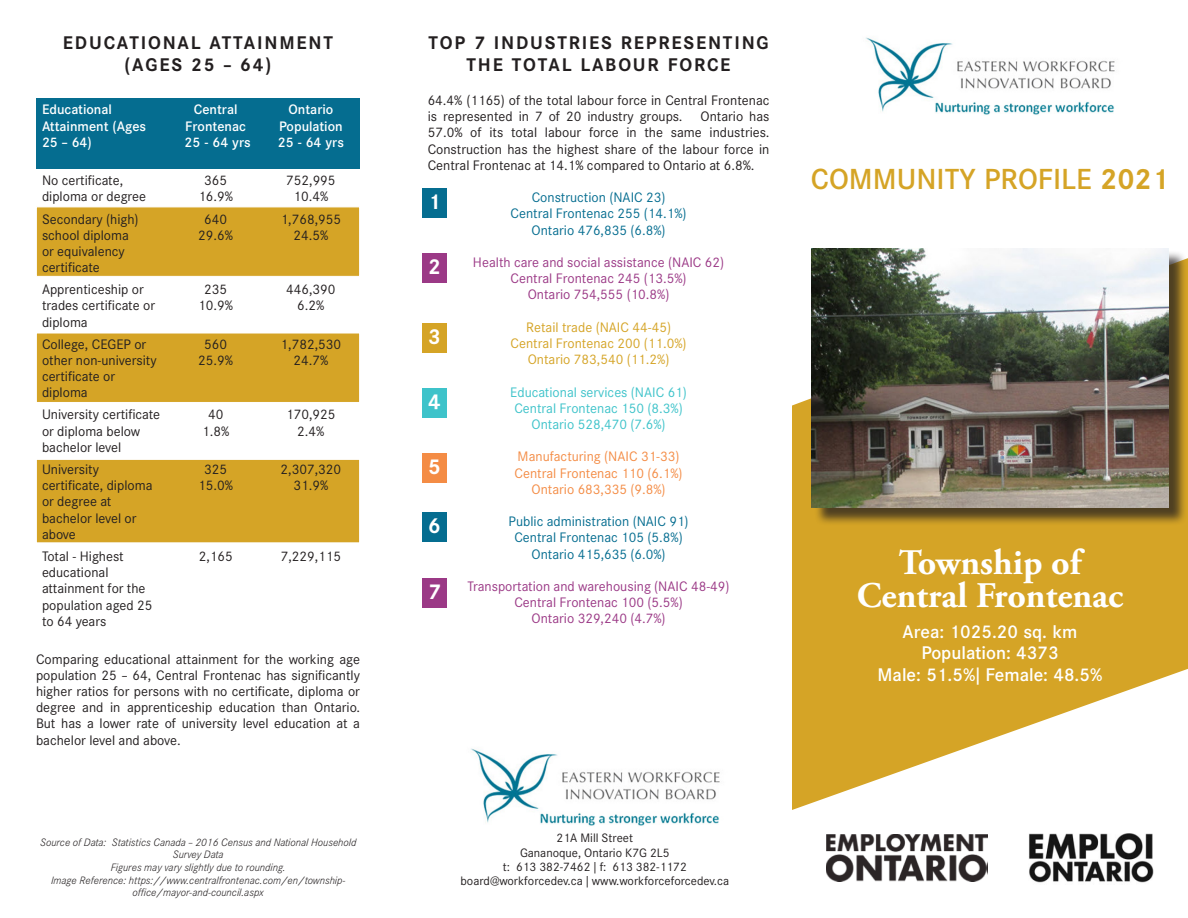
<style>
.page{position:relative;width:1188px;height:918px;background:#fff}
.page>*{position:absolute;margin:0;border:0;box-sizing:border-box;transform-origin:0 0}
.heading{font:700 36px "Adobe Garamond Pro";color:#fff}
.t1{font:500 28.5px "Corporate S";color:#d5a426}
.t2{font:700 21px "Corporate S";color:#fff}
.t3{font:700 18px/21.6px "Corporate S";letter-spacing:.1em;color:#231f20;text-align:center}
.heading-2{font:500 18px "Corporate S";color:#fff}
.t4{font:13.5px/16.2px "Corporate S";color:#231f20}
.t5{font:13.5px "Corporate S";color:#9b3986}
.t6{font:13.5px "Corporate S";color:#056d90}
.t7{font:500 13.5px/16.2px "Corporate S";color:#fff;text-align:center}
.t8{font:13.5px "Corporate S";color:#3ec3ca}
.t9{font:13.5px "Corporate S";color:#d5a426}
.t10{font:13.5px "Corporate S";color:#f48c45}
.t11{font:12px/14.4px "Corporate S";color:#231f20;text-align:center}
.t12{font:italic 300 10.5px/12.6px "Corporate S";color:#231f20;text-align:center}
.s1{font-weight:700}
</style>
<div class="page">
<svg style="left:792px;top:258px;width:396px;height:552px;fill:#d5a426"></svg>
<div style="left:814px;top:250px;width:373px;height:276px;background:#231f20;opacity:.75"></div>
<img style="left:812px;top:248px;width:356px;height:259px">
<div style="left:422px;top:188px;width:25px;height:30px;background:#056d90"></div>
<div style="left:422px;top:253px;width:25px;height:30px;background:#9b3986"></div>
<div style="left:36px;top:207px;width:324px;height:70px;background:#d5a426;border:1px solid #fff"></div>
<div style="left:37px;top:98px;width:323px;height:70px;background:#056d90"></div>
<img style="left:827px;top:835px;width:160px;height:46px">
<img style="left:1029px;top:833px;width:125px;height:50px">
<img style="left:866px;top:37px;width:249px;height:78px">
<div style="left:36px;top:333px;width:324px;height:70px;background:#d5a426;border:1px solid #fff"></div>
<div style="left:36px;top:459px;width:324px;height:84px;background:#d5a426;border:1px solid #fff"></div>
<div style="left:422px;top:323px;width:25px;height:30px;background:#d5a426"></div>
<div style="left:422px;top:388px;width:25px;height:30px;background:#3ec3ca"></div>
<div style="left:422px;top:453px;width:25px;height:30px;background:#f48c45"></div>
<div style="left:422px;top:512px;width:25px;height:30px;background:#056d90"></div>
<div style="left:422px;top:578px;width:25px;height:30px;background:#9b3986"></div>
<img style="left:471px;top:748px;width:249px;height:78px">
<p class="t3" style="left:63px;top:32px;width:272px">EDUCATIONAL ATTAINMENT (AGES 25 – 64)</p>
<p class="t7" style="left:42px;top:102px;width:106px;text-align:left">Educational<br>Attainment (Ages<br>25 – 64)</p>
<p class="t7" style="left:185px;top:102px;width:62px">Central<br>Frontenac</p>
<p class="t7" style="left:278px;top:102px;width:68px">Ontario<br>Population<br>25 - 64 yrs</p>
<p class="t7" style="left:185px;top:134px;width:68px">25 - 64 yrs</p>
<p class="t4" style="left:42px;top:173px;width:106px">No certificate, diploma or degree</p>
<p class="t4" style="left:204px;top:173px;width:24px">365</p>
<p class="t4" style="left:198px;top:189px;width:36px">16.9%</p>
<p class="t4" style="left:42px;top:211px;width:98px">Secondary (high) school diploma or equivalency certificate</p>
<p class="t4" style="left:204px;top:211px;width:24px">640</p>
<p class="t4" style="left:198px;top:227px;width:36px">29.6%</p>
<p class="t4" style="left:42px;top:282px;width:115px">Apprenticeship or trades certificate or diploma</p>
<p class="t4" style="left:204px;top:282px;width:25px">235</p>
<p class="t4" style="left:198px;top:298px;width:36px">10.9%</p>
<p class="t4" style="left:42px;top:336px;width:116px">College, CEGEP or other non-university certificate or diploma</p>
<p class="t4" style="left:204px;top:336px;width:24px">560</p>
<p class="t4" style="left:198px;top:352px;width:36px">25.9%</p>
<p class="t4" style="left:42px;top:407px;width:120px">University certificate or diploma below bachelor level</p>
<p class="t4" style="left:208px;top:407px;width:17px">40</p>
<p class="t4" style="left:202px;top:423px;width:29px">1.8%</p>
<p class="t4" style="left:42px;top:461px;width:112px">University certificate, diploma or degree at bachelor level or above</p>
<p class="t4" style="left:204px;top:461px;width:25px">325</p>
<p class="t4" style="left:198px;top:478px;width:36px">15.0%</p>
<p class="t4" style="left:286px;top:173px;width:51px">752,995</p>
<p class="t4" style="left:293px;top:189px;width:36px">10.4%</p>
<p class="t4" style="left:281px;top:211px;width:62px">1,768,955</p>
<p class="t4" style="left:293px;top:227px;width:36px">24.5%</p>
<p class="t4" style="left:286px;top:282px;width:51px">446,390</p>
<p class="t4" style="left:297px;top:298px;width:29px">6.2%</p>
<p class="t4" style="left:281px;top:336px;width:62px">1,782,530</p>
<p class="t4" style="left:293px;top:352px;width:36px">24.7%</p>
<p class="t4" style="left:286px;top:407px;width:51px">170,925</p>
<p class="t4" style="left:297px;top:423px;width:29px">2.4%</p>
<p class="t4" style="left:281px;top:461px;width:62px">2,307,320</p>
<p class="t4" style="left:294px;top:478px;width:36px">31.9%</p>
<p class="t4" style="left:42px;top:548px;width:112px">Total - Highest educational attainment for the population aged 25 to 64 years</p>
<p class="t4" style="left:199px;top:548px;width:35px">2,165</p>
<p class="t4" style="left:281px;top:548px;width:62px">7,229,115</p>
<p class="t4" style="left:36px;top:651px;width:326px;text-align:justify">Comparing educational attainment for the working age population 25 – 64, Central Frontenac has significantly higher ratios for persons with no certificate, diploma or degree and in apprenticeship education than Ontario.<br>But has a lower rate of university level education at a bachelor level and above.</p>
<p class="t12" style="left:40px;top:836px;width:318px">Source of Data: Statistics Canada – 2016 Census and National Household<br>Survey Data</p>
<p class="t12" style="left:111px;top:861px;width:177px">Figures may vary slightly due to rounding.</p>
<p class="t12" style="left:51px;top:873px;width:296px">Image Reference: https://www.centralfrontenac.com/en/township&shy;office/mayor-and-council.aspx</p>
<p class="t3" style="left:428px;top:32px;width:342px">TOP 7 INDUSTRIES REPRESENTING<br>THE TOTAL LABOUR FORCE</p>
<p class="t4" style="left:428px;top:92px;width:343px">64.4% (1165) of the total labour force in Central Frontenac is represented in 7 of 20 industry groups.</p>
<p class="t4" style="left:428px;top:108px;width:343px;text-align:justify;text-indent:273px">Ontario has 57.0% of its total labour force in the same industries.<br>Construction has the highest share of the labour force in Central Frontenac at 14.1% compared to Ontario at 6.8%.</p>
<p class="t6" style="left:532px;top:190px;width:135px">Construction (NAIC 23)</p>
<p class="t6" style="left:511px;top:206px;width:177px">Central Frontenac 255 (14.1%)</p>
<p class="t6" style="left:532px;top:222px;width:136px">Ontario 476,835 (6.8%)</p>
<p class="t5" style="left:473px;top:254px;width:253px">Health care and social assistance (NAIC 62)</p>
<p class="t5" style="left:511px;top:271px;width:178px">Central Frontenac 245 (13.5%)</p>
<p class="t5" style="left:528px;top:287px;width:143px">Ontario 754,555 (10.8%)</p>
<p class="t9" style="left:526px;top:319px;width:146px">Retail trade (NAIC 44-45)</p>
<p class="t9" style="left:511px;top:335px;width:177px">Central Frontenac 200 (11.0%)</p>
<p class="t9" style="left:528px;top:352px;width:143px">Ontario 783,540 (11.2%)</p>
<p class="t8" style="left:510px;top:384px;width:178px">Educational services (NAIC 61)</p>
<p class="t8" style="left:514px;top:400px;width:170px">Central Frontenac 150 (8.3%)</p>
<p class="t8" style="left:532px;top:416px;width:136px">Ontario 528,470 (7.6%)</p>
<p class="t10" style="left:518px;top:449px;width:163px">Manufacturing (NAIC 31-33)</p>
<p class="t10" style="left:515px;top:465px;width:170px">Central Frontenac 110 (6.1%)</p>
<p class="t10" style="left:532px;top:481px;width:136px">Ontario 683,335 (9.8%)</p>
<p class="t6" style="left:509px;top:514px;width:182px">Public administration (NAIC 91)</p>
<p class="t6" style="left:514px;top:530px;width:170px">Central Frontenac 105 (5.8%)</p>
<p class="t6" style="left:532px;top:546px;width:135px">Ontario 415,635 (6.0%)</p>
<p class="t5" style="left:468px;top:578px;width:263px">Transportation and warehousing (NAIC 48-49)</p>
<p class="t5" style="left:514px;top:595px;width:170px">Central Frontenac 100 (5.5%)</p>
<p class="t5" style="left:532px;top:611px;width:136px">Ontario 329,240 (4.7%)</p>
<p class="t2" style="left:428px;top:189px;width:14px">1</p>
<p class="t2" style="left:428px;top:254px;width:14px">2</p>
<p class="t2" style="left:428px;top:324px;width:14px">3</p>
<p class="t2" style="left:428px;top:389px;width:14px">4</p>
<p class="t2" style="left:428px;top:454px;width:14px">5</p>
<p class="t2" style="left:428px;top:513px;width:14px">6</p>
<p class="t2" style="left:428px;top:579px;width:14px">7</p>
<p class="t1" style="left:811px;top:162px;width:360px">COMMUNITY PROFILE <span class="s1">2021</span></p>
<p class="heading" style="left:899px;top:541px;width:184px">Township of</p>
<p class="heading" style="left:857px;top:574px;width:268px">Central Frontenac</p>
<p class="heading-2" style="left:903px;top:621px;width:176px">Area: 1025.20 sq. km</p>
<p class="heading-2" style="left:921px;top:642px;width:139px">Population: 4373</p>
<p class="heading-2" style="left:878px;top:664px;width:226px">Male: 51.5%| Female: 48.5%</p>
<p class="t11" style="left:520px;top:831px;width:151px">21A Mill Street<br>Gananoque, Ontario K7G 2L5</p>
<p class="t11" style="left:503px;top:860px;width:186px">t: 613 382-7462 | f: 613 382-1172</p>
<p class="t11" style="left:461px;top:874px;width:270px">board@workforcedev.ca | www.workforceforcedev.ca</p>
</div>
